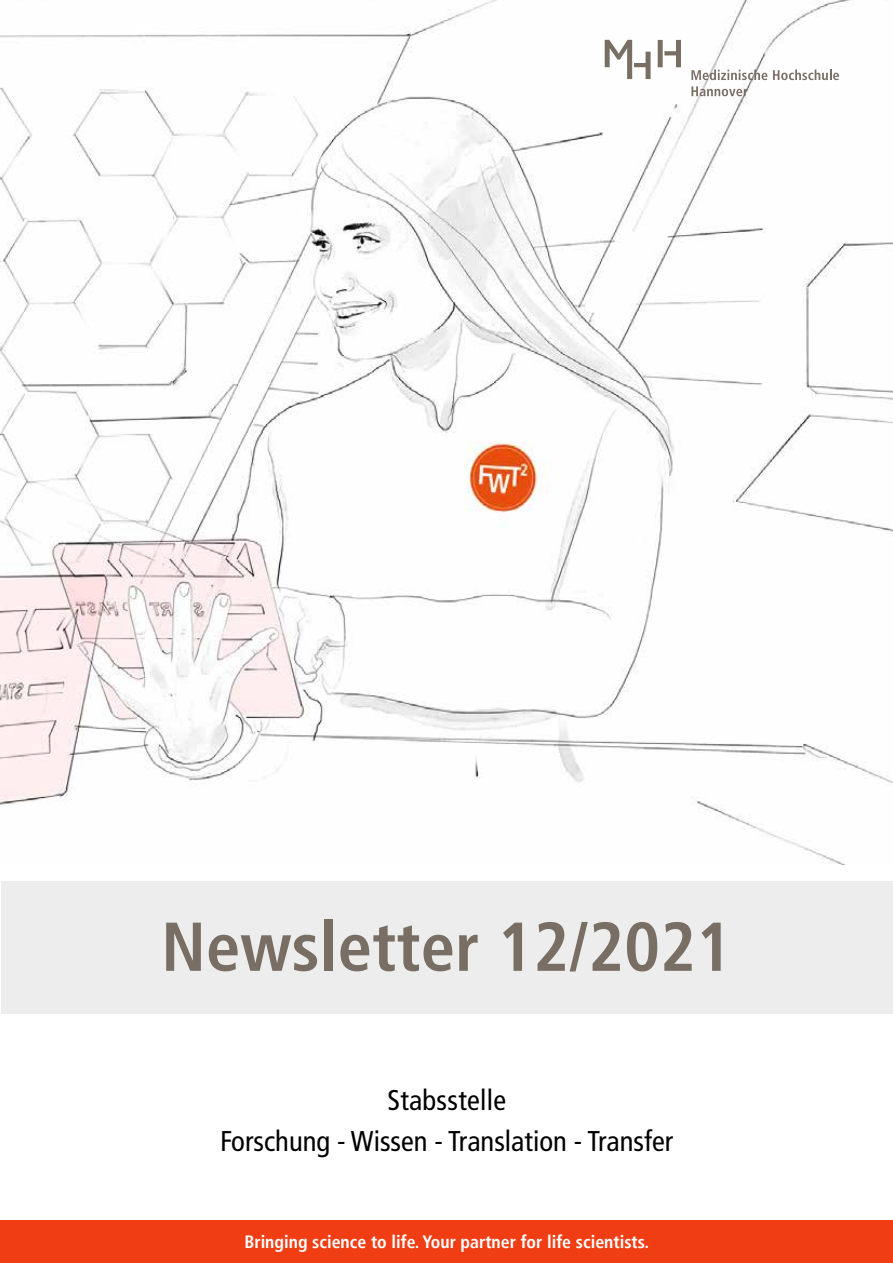
<style>
.page{position:relative;width:893px;height:1263px;background:#fff}
.page>*{position:absolute;margin:0;border:0;box-sizing:border-box;transform-origin:0 0}
.t1{font:700 condensed 69px "Frutiger LT";color:#786e63}
.t2{font:condensed 28.65px/41.2px "Frutiger LT";color:#000;text-align:center}
.t3{font:700 condensed 17.85px "Frutiger LT";color:#fff}
</style>
<div class="page">
<img style="left:0;top:0;width:893px;height:865px">
<svg style="left:605px;top:40px;width:46px;height:39px"></svg>
<svg style="left:658px;top:40px;width:23px;height:27px"></svg>
<svg style="left:691px;top:86px;width:56px;height:10px"></svg>
<svg style="left:691px;top:69px;width:76px;height:11px"></svg>
<svg style="left:773px;top:69px;width:66px;height:11px"></svg>
<div style="left:1px;top:881px;width:891px;height:132px;background:#ededed"></div>
<div style="left:0;top:1220px;width:893px;height:43px;background:#f03d14"></div>
<h1 class="t1" style="left:161px;top:906px;width:572px">Newsletter 12/2021</h1>
<h2 class="t2" style="left:220px;top:1079px;width:455px">Stabsstelle<br>Forschung - Wissen - Translation - Transfer</h2>
<p class="t3" style="left:244px;top:1231px;width:406px">Bringing science to life. Your partner for life scientists.</p>
</div>
